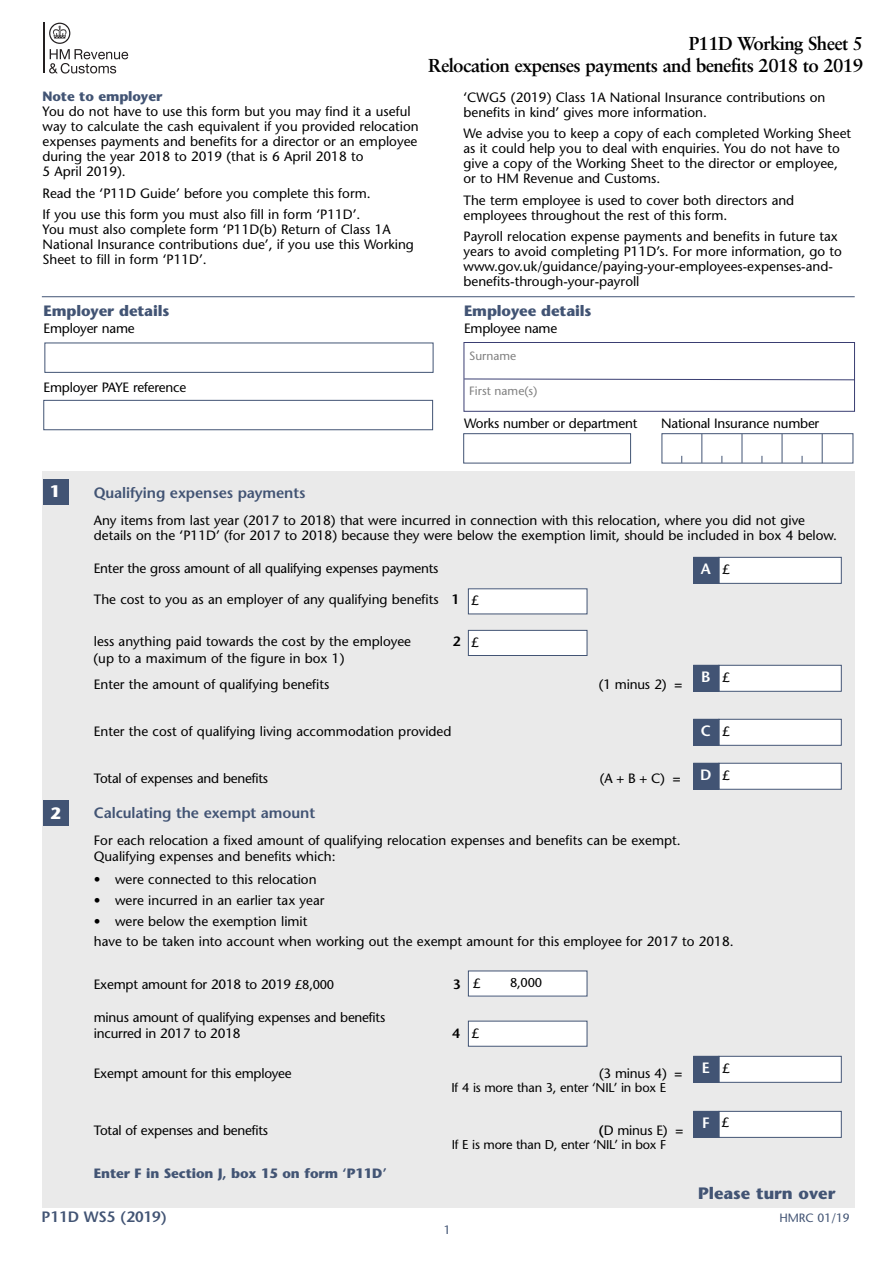
<style>
.page{position:relative;width:893px;height:1263px;background:#fff}
.page>*{position:absolute;margin:0;border:0;box-sizing:border-box;transform-origin:0 0}
.t1{font:700 18.75px/22.5px "Sabon";letter-spacing:-.035em;color:#000;text-align:right}
.t2{font:700 16.5px "Stone Sans";color:#425474}
.t3{font:700 16.5px "Stone Sans";color:#fff}
.t4{font:600 15px "Stone Sans";letter-spacing:-.005em;color:#425474}
.t5{font:700 15px "Stone Sans";letter-spacing:-.01em;color:#425474}
.t6{font:600 15px "Stone Sans";color:#fff}
.t7{font:13.5px/15px "Stone Sans";color:#000}
.t8{font:700 13.5px "Stone Sans";letter-spacing:-.005em;color:#425474}
.t9{font:600 13.5px "Stone Sans";color:#000}
.t10{font:12.75px "Stone Sans";letter-spacing:-.015em;color:#000}
.t11{font:12px "Stone Sans";color:#808080}
.t12{font:12px "Stone Sans";color:#425474}
.s1{font-weight:600}
.s2{font-size:12.75px}
.s3{font-weight:400;font-size:13.5px;color:#000}
</style>
<div class="page">
<div style="left:42px;top:471px;width:812px;height:736px;background:#eaeaea"></div>
<hr style="left:43px;top:23px;width:2px;height:50px;background:#231f20">
<svg style="left:49px;top:23px;width:79px;height:51px"></svg>
<div style="left:719px;top:557px;width:122px;height:26px;background:#fff"></div>
<div style="left:719px;top:557px;width:122px;height:26px;border:1px solid #425474"></div>
<div style="left:694px;top:557px;width:25px;height:26px;background:#425474"></div>
<div style="left:693px;top:557px;width:26px;height:26px;border:1px solid #425474"></div>
<div style="left:719px;top:665px;width:122px;height:26px;background:#fff"></div>
<div style="left:719px;top:665px;width:122px;height:26px;border:1px solid #425474"></div>
<div style="left:694px;top:665px;width:25px;height:26px;background:#425474"></div>
<div style="left:693px;top:665px;width:26px;height:26px;border:1px solid #425474"></div>
<div style="left:719px;top:719px;width:122px;height:26px;background:#fff"></div>
<div style="left:719px;top:719px;width:122px;height:26px;border:1px solid #425474"></div>
<div style="left:694px;top:719px;width:25px;height:26px;background:#425474"></div>
<div style="left:693px;top:719px;width:26px;height:26px;border:1px solid #425474"></div>
<div style="left:719px;top:763px;width:122px;height:26px;background:#fff"></div>
<div style="left:719px;top:763px;width:122px;height:26px;border:1px solid #425474"></div>
<div style="left:694px;top:763px;width:25px;height:26px;background:#425474"></div>
<div style="left:693px;top:763px;width:26px;height:26px;border:1px solid #425474"></div>
<div style="left:719px;top:1056px;width:122px;height:26px;background:#fff"></div>
<div style="left:719px;top:1056px;width:122px;height:26px;border:1px solid #425474"></div>
<div style="left:694px;top:1056px;width:25px;height:26px;background:#425474"></div>
<div style="left:693px;top:1056px;width:26px;height:26px;border:1px solid #425474"></div>
<div style="left:719px;top:1111px;width:122px;height:26px;background:#fff"></div>
<div style="left:719px;top:1111px;width:122px;height:26px;border:1px solid #425474"></div>
<div style="left:694px;top:1111px;width:25px;height:26px;background:#425474"></div>
<div style="left:693px;top:1111px;width:26px;height:26px;border:1px solid #425474"></div>
<div style="left:468px;top:1021px;width:119px;height:25px;background:#fff"></div>
<div style="left:45px;top:343px;width:388px;height:30px;border:1px solid #425474"></div>
<div style="left:44px;top:400px;width:389px;height:30px;border:1px solid #425474"></div>
<div style="left:43px;top:479px;width:25px;height:25px;background:#425474"></div>
<div style="left:468px;top:589px;width:119px;height:25px;background:#fff"></div>
<div style="left:468px;top:630px;width:119px;height:25px;background:#fff"></div>
<div style="left:468px;top:630px;width:119px;height:26px;border:1px solid #425474"></div>
<div style="left:468px;top:971px;width:119px;height:25px;background:#fff"></div>
<div style="left:43px;top:801px;width:26px;height:25px;background:#425474"></div>
<div style="left:662px;top:433px;width:191px;height:30px;border:1px solid #425474"></div>
<svg style="left:702px;top:434px;width:1px;height:29px"></svg>
<svg style="left:742px;top:434px;width:1px;height:29px"></svg>
<svg style="left:782px;top:434px;width:1px;height:29px"></svg>
<svg style="left:822px;top:434px;width:1px;height:29px"></svg>
<div style="left:463px;top:433px;width:168px;height:30px;border:1px solid #425474"></div>
<div style="left:464px;top:342px;width:391px;height:69px;border:1px solid #3a3e72"></div>
<svg style="left:464px;top:379px;width:391px;height:1px"></svg>
<hr style="left:42px;top:296px;width:813px;height:1px;background:#425474">
<p class="t8" style="left:43px;top:91px;width:121px">Note to employer</p>
<p class="t7" style="left:43px;top:106px;width:378px">You do not have to use this form but you may find it a useful way to calculate the cash equivalent if you provided relocation expenses payments and benefits for a director or an employee during the year 2018 to 2019 (that is 6 April 2018 to<br>5 April 2019).</p>
<p class="t7" style="left:43px;top:184px;width:330px;line-height:21.3px">Read the ‘P11D Guide’ before you complete this form.<br>If you use this form you must also fill in form ‘P11D’.</p>
<p class="t7" style="left:43px;top:223px;width:373px">You must also complete form ‘P11D(b) Return of Class 1A<br>National Insurance contributions due’, if you use this Working<br>Sheet to fill in form ‘P11D’.</p>
<p class="t5" style="left:44px;top:305px;width:127px">Employer details</p>
<p class="t7" style="left:44px;top:322px;width:93px">Employer name</p>
<p class="t7" style="left:44px;top:381px;width:144px">Employer PAYE reference</p>
<h1 class="t1" style="left:428px;top:33px;width:437px">P11D Working Sheet 5<br>Relocation expenses payments and benefits 2018 to 2019</h1>
<p class="t7" style="left:463px;top:91px;width:363px">‘CWG5 (2019) Class 1A National Insurance contributions on benefits in kind’ gives more information.</p>
<p class="t7" style="left:463px;top:128px;width:389px">We advise you to keep a copy of each completed Working Sheet as it could help you to deal with enquiries. You do not have to give a copy of the Working Sheet to the director or employee, or to HM Revenue and Customs.</p>
<p class="t7" style="left:463px;top:194px;width:332px">The term employee is used to cover both directors and employees throughout the rest of this form.</p>
<p class="t7" style="left:463px;top:230px;width:380px">Payroll relocation expense payments and benefits in future tax years to avoid completing P11D’s. For more information, go to www.gov.uk/guidance/paying-your-employees-expenses-and&shy;benefits-through-your-payroll</p>
<p class="t5" style="left:464px;top:305px;width:129px">Employee details</p>
<p class="t7" style="left:464px;top:322px;width:95px">Employee name</p>
<p class="t11" style="left:469px;top:351px;width:49px">Surname</p>
<p class="t11" style="left:469px;top:386px;width:70px">First name(s)</p>
<p class="t7" style="left:464px;top:417px;width:175px">Works number or department</p>
<p class="t7" style="left:661px;top:417px;width:160px">National Insurance number</p>
<p class="t3" style="left:50px;top:485px;width:12px">1</p>
<p class="t3" style="left:50px;top:807px;width:12px">2</p>
<p class="t4" style="left:94px;top:487px;width:213px">Qualifying expenses payments</p>
<p class="t7" style="left:94px;top:515px;width:745px;line-height:14.4px">Any items from last year (2017 to 2018) that were incurred in connection with this relocation, where you did not give details on the ‘P11D’ (for 2017 to 2018) because they were below the exemption limit, should be included in box 4 below.</p>
<p class="t7" style="left:94px;top:562px;width:346px">Enter the gross amount of all qualifying expenses payments</p>
<p class="t7" style="left:94px;top:593px;width:367px">The cost to you as an employer of any qualifying benefits <span class="s1">1</span></p>
<p class="t7" style="left:94px;top:635px;width:319px">less anything paid towards the cost by the employee</p>
<p class="t9" style="left:453px;top:636px;width:9px">2</p>
<p class="t7" style="left:94px;top:678px;width:237px">Enter the amount of qualifying benefits</p>
<p class="t7" style="left:599px;top:678px;width:85px">(1 minus 2) <span class="s1">=</span></p>
<p class="t7" style="left:94px;top:725px;width:359px">Enter the cost of qualifying living accommodation provided</p>
<p class="t7" style="left:94px;top:773px;width:176px">Total of expenses and benefits</p>
<p class="t7" style="left:600px;top:773px;width:82px">(A+B+C) <span class="s1">=</span></p>
<p class="t4" style="left:94px;top:807px;width:223px">Calculating the exempt amount</p>
<p class="t7" style="left:94px;top:833px;width:588px;line-height:16.2px">For each relocation a fixed amount of qualifying relocation expenses and benefits can be exempt.<br>Qualifying expenses and benefits which:</p>
<p class="t7" style="left:94px;top:873px;width:224px">• were connected to this relocation</p>
<p class="t7" style="left:94px;top:894px;width:232px">• were incurred in an earlier tax year</p>
<p class="t7" style="left:94px;top:912px;width:641px;line-height:20.9px">• were below the exemption limit<br>have to be taken into account when working out the exempt amount for this employee for 2017 to 2018.</p>
<p class="t7" style="left:94px;top:978px;width:242px">Exempt amount for 2018 to 2019 <span class="s2">£8,000</span></p>
<p class="t9" style="left:453px;top:979px;width:9px">3</p>
<p class="t7" style="left:94px;top:1011px;width:293px;line-height:16.2px">minus amount of qualifying expenses and benefits incurred in 2017 to 2018</p>
<p class="t6" style="left:701px;top:563px;width:31px">A <span class="s3">£</span></p>
<p class="t7" style="left:472px;top:595px;width:9px">£</p>
<p class="t7" style="left:472px;top:636px;width:9px">£</p>
<p class="t7" style="left:94px;top:652px;width:252px">(up to a maximum of the figure in box 1)</p>
<p class="t6" style="left:701px;top:671px;width:30px">B <span class="s3">£</span></p>
<p class="t6" style="left:701px;top:725px;width:31px">C <span class="s3">£</span></p>
<p class="t6" style="left:700px;top:769px;width:31px">D <span class="s3">£</span></p>
<p class="t10" style="left:510px;top:977px;width:34px">8,000</p>
<p class="t7" style="left:473px;top:977px;width:9px">£</p>
<p class="t7" style="left:472px;top:1027px;width:9px">£</p>
<p class="t9" style="left:452px;top:1028px;width:9px">4</p>
<p class="t7" style="left:94px;top:1067px;width:199px">Exempt amount for this employee</p>
<p class="t7" style="left:599px;top:1067px;width:85px">(3 minus 4) <span class="s1">=</span></p>
<p class="t10" style="left:451px;top:1082px;width:216px">If 4 is more than 3, enter ‘NIL’ in box E</p>
<p class="t7" style="left:94px;top:1124px;width:176px">Total of expenses and benefits</p>
<p class="t7" style="left:598px;top:1124px;width:86px"><span class="s1">(</span>D minus E) <span class="s1">=</span></p>
<p class="t10" style="left:452px;top:1140px;width:216px">If E is more than D, enter ‘NIL’ in box F</p>
<p class="t8" style="left:94px;top:1168px;width:294px">Enter F in Section J, box 15 on form ‘P11D’</p>
<p class="t6" style="left:702px;top:1062px;width:30px">E <span class="s3">£</span></p>
<p class="t6" style="left:702px;top:1117px;width:29px">F <span class="s3">£</span></p>
<p class="t2" style="left:698px;top:1187px;width:139px">Please turn over</p>
<p class="t4" style="left:42px;top:1210px;width:127px">P11D WS5 (2019)</p>
<p class="t12" style="left:779px;top:1213px;width:72px">HMRC 01/19</p>
<p class="t12" style="left:444px;top:1225px;width:8px">1</p>
</div>
